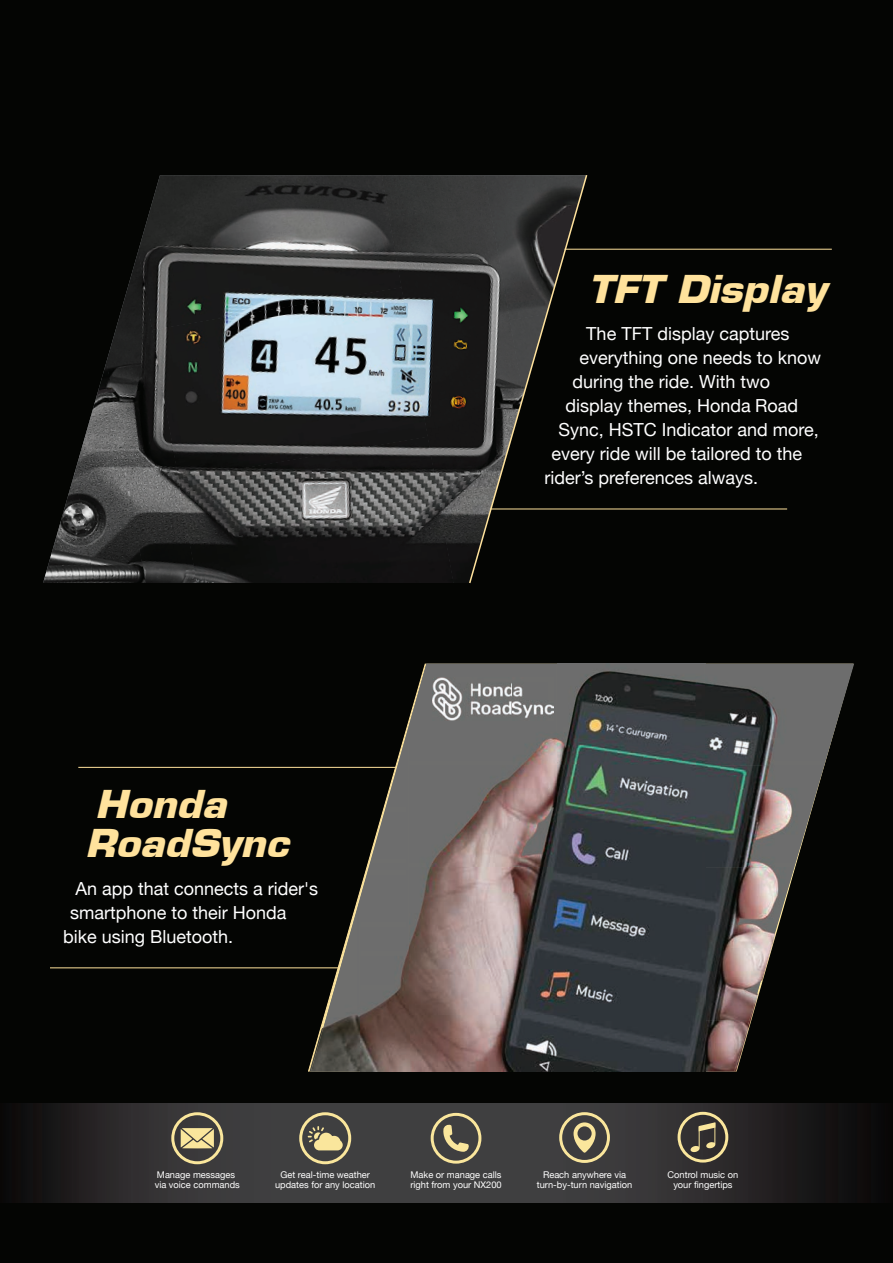
<style>
.page{position:relative;width:893px;height:1263px;background:#040503}
.page>*{position:absolute;margin:0;border:0;box-sizing:border-box;transform-origin:0 0}
.t1{font:italic 700 37.5px/38.4px "Eurostile LT";color:#ffe29c;scale:1.09 1}
.t2{font:18px "Helvetica Neue";color:#fff}
.t3{font:9.3px/10.1px "Helvetica Neue";color:#fff;text-align:center}
</style>
<div class="page">
<img style="left:15px;top:1103px;width:852px;height:99px">
<svg style="left:299px;top:1112px;width:52px;height:52px;background:#7d765e"></svg>
<svg style="left:678px;top:1112px;width:50px;height:50px;background:#635c4a"></svg>
<svg style="left:559px;top:1112px;width:51px;height:51px;background:#756e59"></svg>
<svg style="left:431px;top:1113px;width:50px;height:50px;background:#736d59"></svg>
<svg style="left:171px;top:1112px;width:52px;height:52px;background:#837b5f"></svg>
<img style="left:426px;top:664px;width:427px;height:102px">
<img style="left:426px;top:765px;width:398px;height:103px">
<img style="left:426px;top:867px;width:279px;height:204px">
<img style="left:705px;top:867px;width:89px;height:154px">
<img style="left:705px;top:1020px;width:44px;height:51px">
<hr style="left:50px;top:967px;width:289px;height:1px;background:#ffe29c">
<hr style="left:78px;top:767px;width:318px;height:1px;background:#ffe29c">
<img style="left:138px;top:175px;width:243px;height:112px">
<img style="left:381px;top:175px;width:87px;height:300px">
<img style="left:106px;top:250px;width:91px;height:333px">
<img style="left:75px;top:361px;width:71px;height:222px">
<img style="left:152px;top:287px;width:276px;height:192px">
<img style="left:43px;top:472px;width:51px;height:111px">
<img style="left:178px;top:436px;width:276px;height:147px">
<img style="left:436px;top:475px;width:32px;height:61px">
<img style="left:445px;top:529px;width:23px;height:54px">
<hr style="left:565px;top:249px;width:267px;height:1px;background:#ffe29c">
<hr style="left:490px;top:509px;width:297px;height:1px;background:#ffe29c">
<svg style="left:468px;top:175px;width:120px;height:409px"></svg>
<svg style="left:307px;top:663px;width:119px;height:409px"></svg>
<img style="left:432px;top:677px;width:121px;height:43px">
<h1 class="t1" style="left:85px;top:785px;width:188px">Honda<br>RoadSync</h1>
<p class="t2" style="left:75px;top:875px;width:244px">An app that connects a rider's</p>
<p class="t2" style="left:70px;top:899px;width:218px">smartphone to their Honda</p>
<p class="t2" style="left:63px;top:923px;width:172px">bike using Bluetooth.</p>
<h1 class="t1" style="left:588px;top:270px;width:219px">TFT Display</h1>
<p class="t2" style="left:586px;top:321px;width:205px">The TFT display captures</p>
<p class="t2" style="left:579px;top:345px;width:243px">everything one needs to know</p>
<p class="t2" style="left:572px;top:369px;width:199px">during the ride. With two</p>
<p class="t2" style="left:565px;top:393px;width:234px">display themes, Honda Road</p>
<p class="t2" style="left:558px;top:417px;width:262px">Sync, HSTC Indicator and more,</p>
<p class="t2" style="left:552px;top:441px;width:252px">every ride will be tailored to the</p>
<p class="t2" style="left:545px;top:465px;width:215px">rider’s preferences always.</p>
<p class="t3" style="left:155px;top:1170px;width:87px;text-align:left">Manage messages via voice commands</p>
<p class="t3" style="left:275px;top:1170px;width:102px">Get real-time weather updates for any location</p>
<p class="t3" style="left:668px;top:1170px;width:72px">Control music on your fingertips</p>
<p class="t3" style="left:410px;top:1170px;width:93px;text-align:left">Make or manage calls right from your NX200</p>
<p class="t3" style="left:537px;top:1170px;width:97px">Reach anywhere via turn-by-turn navigation</p>
</div>
